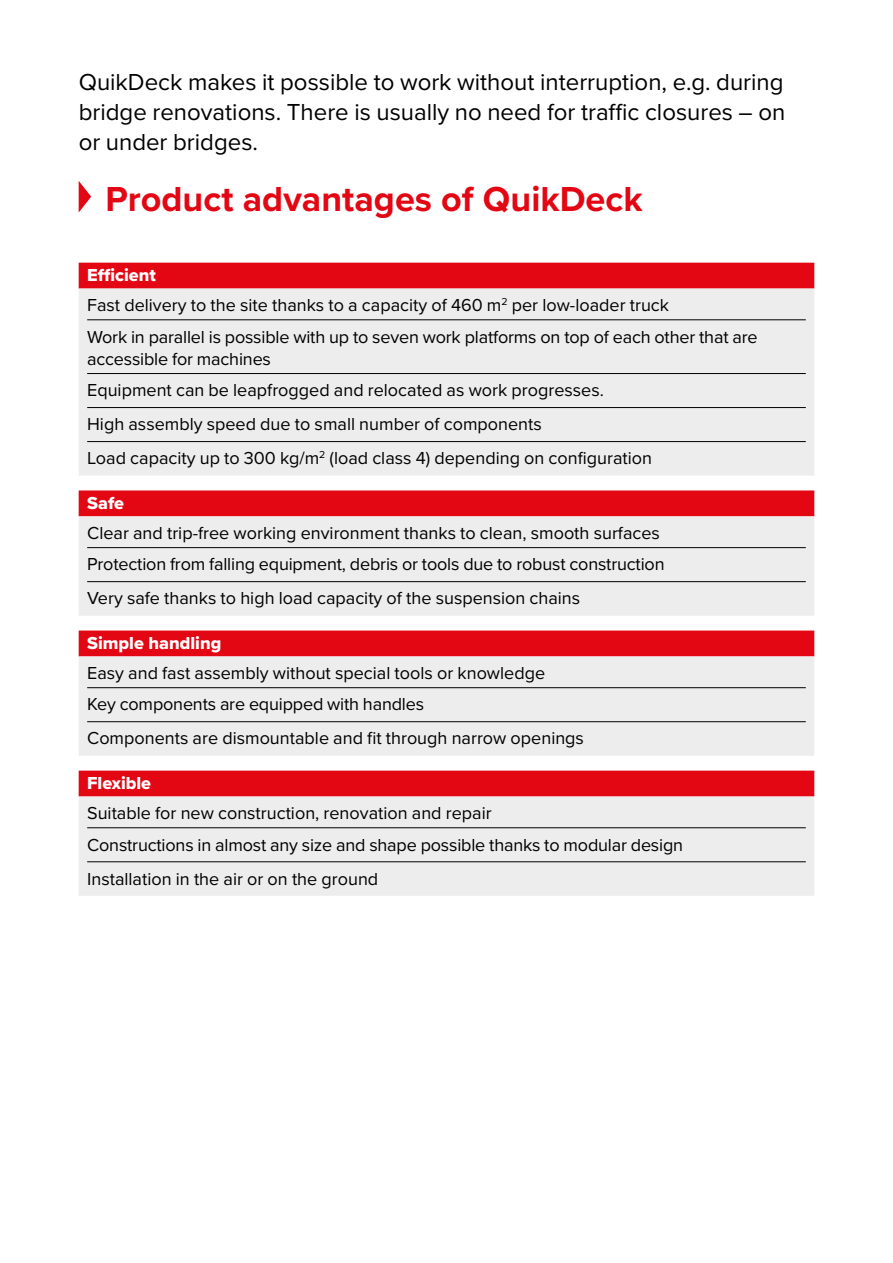
<style>
.page{position:relative;width:893px;height:1263px;background:#fff}
.page>*{position:absolute;margin:0;border:0;box-sizing:border-box;transform-origin:0 0}
.t1{font:700 36px "Proxima Nova";color:#e30613}
.t2{font:24px/30px "Proxima Nova";color:#000;text-align:justify}
.t3{font:18px/31.2px "Proxima Nova";color:#000}
.t4{font:18px "Proxima Nova Extrabld";color:#fff}
</style>
<div class="page">
<div style="left:79px;top:263px;width:735px;height:26px;background:#e30613"></div>
<div style="left:79px;top:289px;width:735px;height:187px;background:#ededed"></div>
<hr style="left:87px;top:407px;width:719px;height:1px;background:#000">
<hr style="left:87px;top:441px;width:719px;height:1px;background:#000">
<hr style="left:87px;top:319px;width:719px;height:1px;background:#000">
<hr style="left:87px;top:373px;width:719px;height:1px;background:#000">
<div style="left:79px;top:490px;width:735px;height:26px;background:#e30613"></div>
<div style="left:79px;top:516px;width:735px;height:100px;background:#ededed"></div>
<hr style="left:87px;top:547px;width:719px;height:1px;background:#000">
<hr style="left:87px;top:581px;width:719px;height:1px;background:#000">
<div style="left:79px;top:630px;width:735px;height:26px;background:#e30613"></div>
<div style="left:79px;top:656px;width:735px;height:100px;background:#ededed"></div>
<hr style="left:87px;top:687px;width:719px;height:1px;background:#000">
<hr style="left:87px;top:721px;width:719px;height:1px;background:#000">
<div style="left:79px;top:771px;width:735px;height:25px;background:#e30613"></div>
<div style="left:79px;top:796px;width:735px;height:100px;background:#ededed"></div>
<hr style="left:87px;top:827px;width:719px;height:1px;background:#000">
<hr style="left:87px;top:861px;width:719px;height:1px;background:#000">
<svg style="left:79px;top:181px;width:12px;height:31px"></svg>
<h2 class="t2" style="left:79px;top:65px;width:708px">QuikDeck makes it possible to work without interruption, e.g. during bridge renovations. There is usually no need for traffic closures – on or under bridges.</h2>
<h1 class="t1" style="left:105px;top:172px;width:539px">Product advantages of QuikDeck</h1>
<p class="t4" style="left:87px;top:262px;width:70px">Efficient</p>
<p class="t3" style="left:87px;top:289px;width:672px">Fast delivery to the site thanks to a capacity of 460 m<sup>2</sup> per low-loader truck<br>Work in parallel is possible with up to seven work platforms on top of each other that are</p>
<p class="t3" style="left:87px;top:343px;width:518px">accessible for machines<br>Equipment can be leapfrogged and relocated as work progresses.</p>
<p class="t3" style="left:87px;top:406px;width:566px;line-height:34px">High assembly speed due to small number of components<br>Load capacity up to 300 kg/m<sup>2</sup> (load class 4) depending on configuration</p>
<p class="t4" style="left:87px;top:489px;width:38px">Safe</p>
<p class="t3" style="left:87px;top:517px;width:579px">Clear and trip-free working environment thanks to clean, smooth surfaces<br>Protection from falling equipment, debris or tools due to robust construction</p>
<p class="t3" style="left:87px;top:582px;width:495px">Very safe thanks to high load capacity of the suspension chains</p>
<p class="t4" style="left:87px;top:630px;width:136px">Simple handling</p>
<p class="t3" style="left:87px;top:657px;width:459px">Easy and fast assembly without special tools or knowledge<br>Key components are equipped with handles</p>
<p class="t3" style="left:87px;top:722px;width:498px">Components are dismountable and fit through narrow openings</p>
<p class="t4" style="left:87px;top:770px;width:65px">Flexible</p>
<p class="t3" style="left:87px;top:797px;width:597px">Suitable for new construction, renovation and repair<br>Constructions in almost any size and shape possible thanks to modular design</p>
<p class="t3" style="left:87px;top:862px;width:293px">Installation in the air or on the ground</p>
</div>
